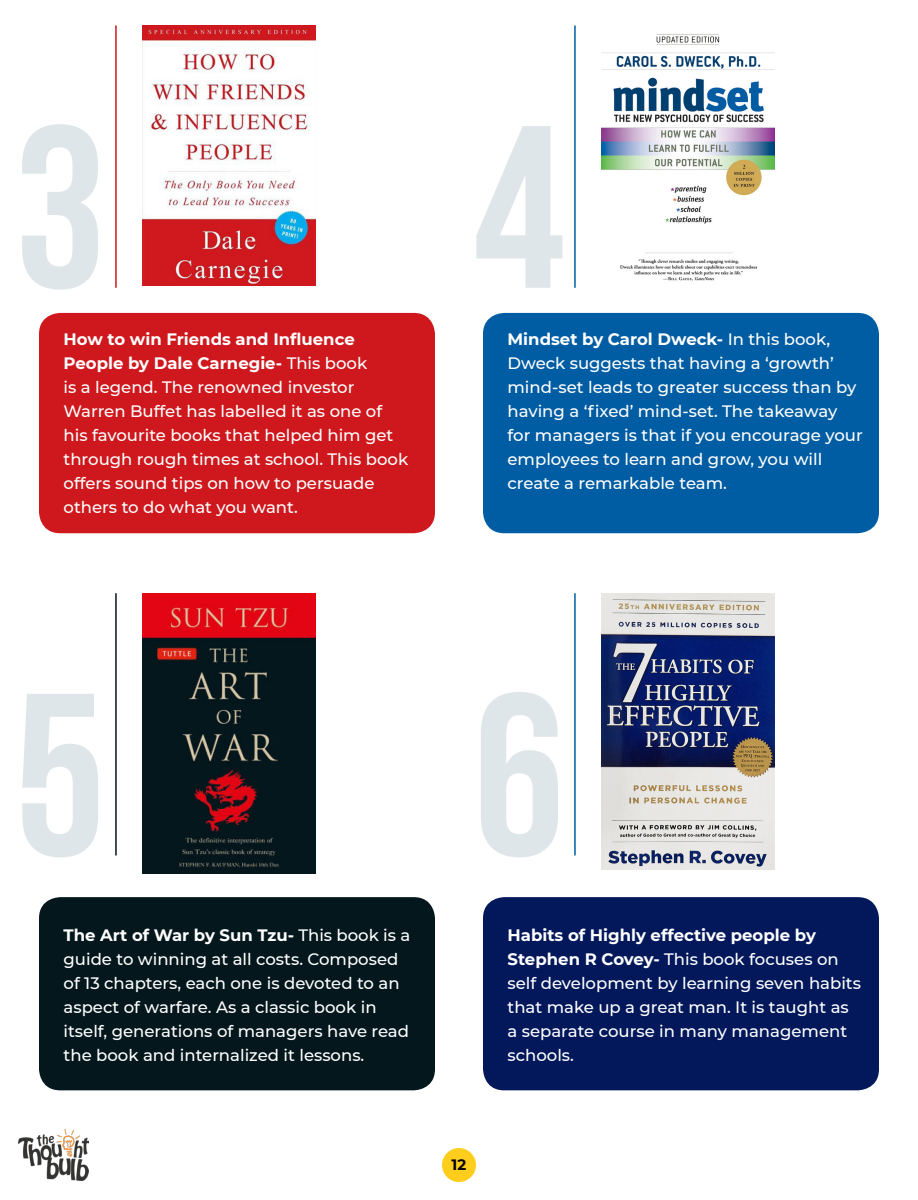
<style>
.page{position:relative;width:918px;height:1200px;background:#fff}
.page>*{position:absolute;margin:0;border:0;box-sizing:border-box;transform-origin:0 0}
.t1{font:700 231.15px "Bebas Neue";color:#dfe6ea}
.t2{font:500 16.5px/24px "Montserrat";color:#fff}
.t3{font:700 15px "Montserrat";color:#000}
.s1{font-weight:700}
</style>
<div class="page">
<div style="left:442px;top:1148px;width:34px;height:34px;background:#ffce1c;border-radius:50%"></div>
<img style="left:601px;top:593px;width:174px;height:276px">
<img style="left:142px;top:593px;width:174px;height:280px">
<img style="left:601px;top:34px;width:174px;height:247px">
<img style="left:142px;top:26px;width:174px;height:260px">
<div style="left:39px;top:313px;width:396px;height:220px;background:#cf181d;border-radius:21px"></div>
<div style="left:39px;top:897px;width:396px;height:193px;background:#04171d;border-radius:21px"></div>
<div style="left:483px;top:313px;width:396px;height:220px;background:#005da3;border-radius:21px"></div>
<div style="left:483px;top:897px;width:396px;height:193px;background:#03185b;border-radius:21px"></div>
<hr style="left:115px;top:26px;width:2px;height:262px;background:#cf181d">
<hr style="left:115px;top:593px;width:2px;height:263px;background:#04171d">
<hr style="left:574px;top:26px;width:2px;height:262px;background:#005da3">
<hr style="left:574px;top:593px;width:2px;height:263px;background:#005da3">
<img style="left:19px;top:1130px;width:70px;height:51px">
<h1 class="t1" style="left:14px;top:81px;width:93px">3</h1>
<p class="t2" style="left:64px;top:326px;width:346px"><span class="s1">How to win Friends and Influence People by Dale Carnegie-</span> This book<br>is a legend. The renowned investor Warren Buffet has labelled it as one of his favourite books that helped him get through rough times at school. This book offers sound tips on how to persuade others to do what you want.</p>
<h1 class="t1" style="left:473px;top:81px;width:93px">4</h1>
<p class="t2" style="left:508px;top:327px;width:357px"><span class="s1">Mindset by Carol Dweck-</span> In this book, Dweck suggests that having a ‘growth’ mind-set leads to greater success than by having a ‘fixed’ mind-set. The takeaway for managers is that if you encourage your employees to learn and grow, you will create a remarkable team.</p>
<h1 class="t1" style="left:14px;top:649px;width:93px">5</h1>
<p class="t2" style="left:64px;top:923px;width:348px"><span class="s1">The Art of War by Sun Tzu-</span> This book is a guide to winning at all costs. Composed of 13 chapters, each one is devoted to an aspect of warfare. As a classic book in itself, generations of managers have read the book and internalized it lessons.</p>
<h1 class="t1" style="left:473px;top:649px;width:93px">6</h1>
<p class="t2" style="left:508px;top:923px;width:355px"><span class="s1">Habits of Highly effective people by Stephen R Covey-</span> This book focuses on self development by learning seven habits that make up a great man. It is taught as a separate course in many management schools.</p>
<p class="t3" style="left:452px;top:1154px;width:16px">12</p>
</div>
